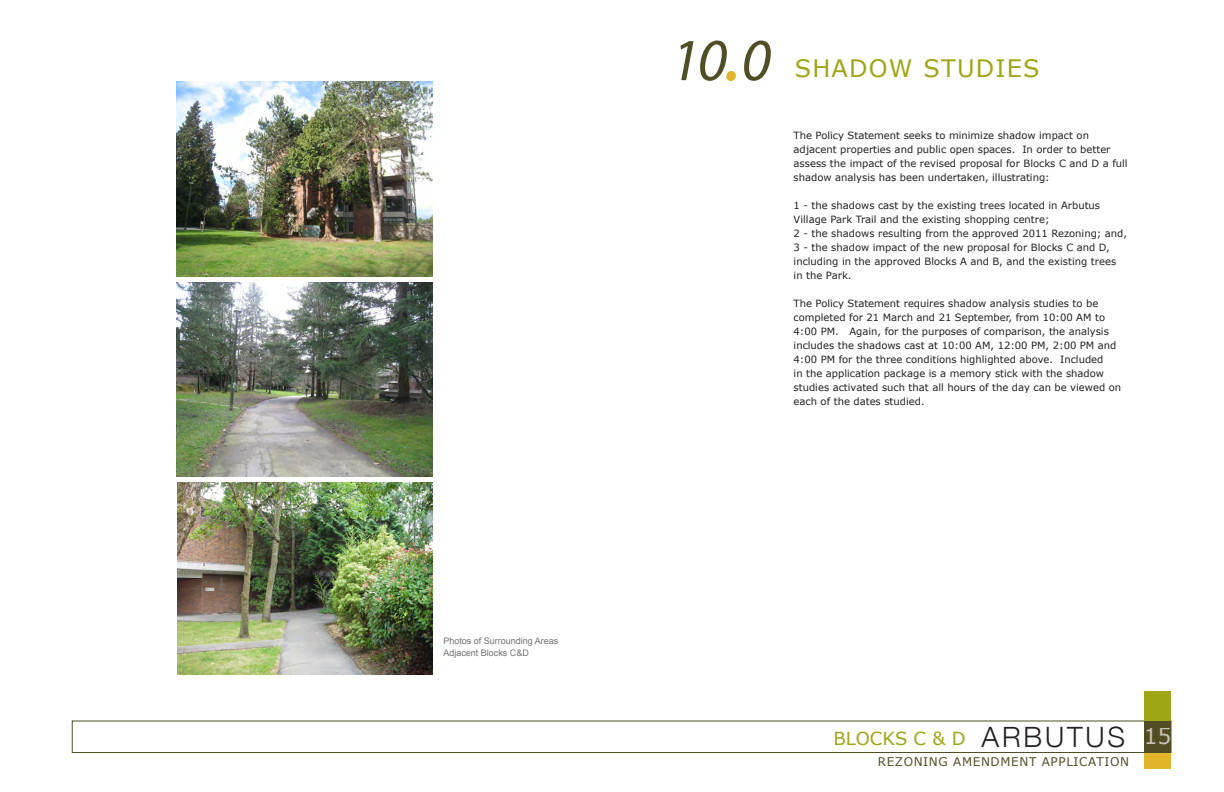
<style>
.page{position:relative;width:1224px;height:792px;background:#fff}
.page>*{position:absolute;margin:0;border:0;box-sizing:border-box;transform-origin:0 0}
.t1{font:italic 60px "Myriad Pro";color:#514e25}
.t2{font:24px "Verdana";letter-spacing:.05em;color:#9ea615}
.t3{font:18px "Verdana";color:#9ea615}
.t4{font:12px "Verdana";letter-spacing:.05em;color:#514e25}
.t5{font:10px/14px "Verdana";color:#231f20}
.t6{font:9px/12px "Arial";color:#717074}
.s1{font-size:80px;color:#e1b42a}
.s2{font-family:"Helvetica Neue";font-weight:300;font-size:28px;color:#231f20}
.s3{font-size:22px;color:#fff}
</style>
<div class="page">
<div style="left:72px;top:721px;width:1099px;height:32px;border:1px solid #514e25"></div>
<div style="left:1145px;top:749px;width:26px;height:20px;background:#e1b42a"></div>
<div style="left:1145px;top:691px;width:26px;height:30px;background:#9ea615"></div>
<div style="left:1145px;top:721px;width:26px;height:32px;background:#514e25"></div>
<img style="left:176px;top:81px;width:257px;height:195px">
<img style="left:176px;top:282px;width:257px;height:194px">
<img style="left:177px;top:483px;width:256px;height:191px">
<p class="t6" style="left:443px;top:635px;width:117px">Photos of Surrounding Areas<br>Adjacent Blocks C&amp;D</p>
<h1 class="t1" style="left:670px;top:23px;width:102px">10<span class="s1">.</span>0</h1>
<h2 class="t2" style="left:795px;top:53px;width:246px">SHADOW STUDIES</h2>
<p class="t5" style="left:794px;top:128px;width:336px">The Policy Statement seeks to minimize shadow impact on adjacent properties and public open spaces. In order to better assess the impact of the revised proposal for Blocks C and D a full shadow analysis has been undertaken, illustrating:</p>
<p class="t5" style="left:794px;top:198px;width:335px">1 - the shadows cast by the existing trees located in Arbutus Village Park Trail and the existing shopping centre;<br>2 - the shadows resulting from the approved 2011 Rezoning; and, 3 - the shadow impact of the new proposal for Blocks C and D, including in the approved Blocks A and B, and the existing trees in the Park.</p>
<p class="t5" style="left:794px;top:296px;width:329px">The Policy Statement requires shadow analysis studies to be completed for 21 March and 21 September, from 10:00 AM to 4:00 PM. Again, for the purposes of comparison, the analysis includes the shadows cast at 10:00 AM, 12:00 PM, 2:00 PM and 4:00 PM for the three conditions highlighted above. Included<br>in the application package is a memory stick with the shadow studies activated such that all hours of the day can be viewed on each of the dates studied.</p>
<h3 class="t3" style="left:834px;top:727px;width:339px">BLOCKS C &amp; D <span class="s2">ARBUTUS</span> <span class="s3">15</span><sup>15</sup></h3>
<p class="t4" style="left:878px;top:753px;width:253px">REZONING AMENDMENT APPLICATION</p>
</div>
